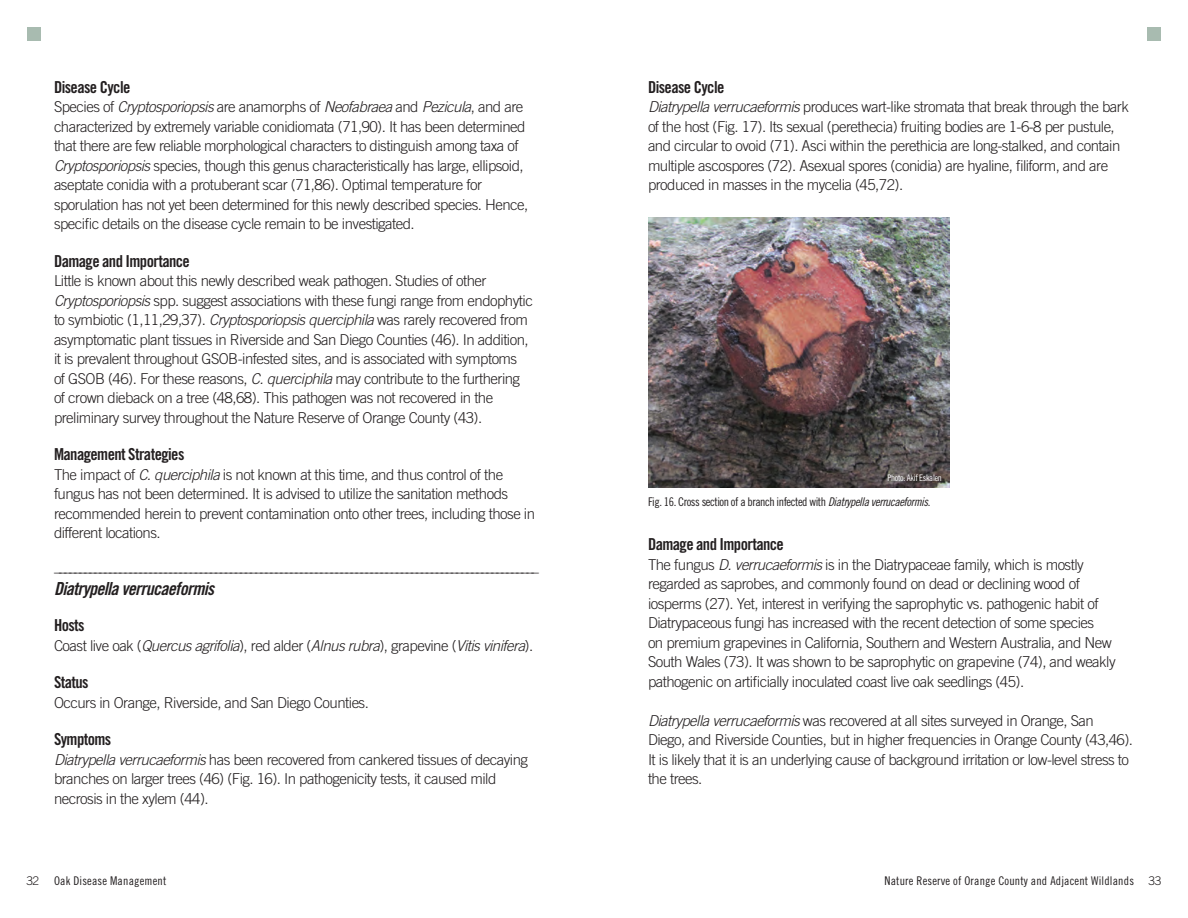
<style>
.page{position:relative;width:1188px;height:918px;background:#fff}
.page>*{position:absolute;margin:0;border:0;box-sizing:border-box;transform-origin:0 0}
.Latin{font:18px "Trade Gothic LT Std Bd Cn 20 Obl";letter-spacing:-.035em;color:#231f20}
.Sub_2{font:16.5px "Trade Gothic LT Std Bd Cn 20";letter-spacing:-.035em;color:#231f20}
.body{font:300 15px/19.5px "Trade Gothic LT Std";letter-spacing:-.035em;color:#231f20}
.body-2{font:italic 300 15px "Trade Gothic LT Std";letter-spacing:-.035em;color:#231f20}
.Fig_1{font:12px "Trade Gothic LT Std Cn 18";letter-spacing:.015em;color:#231f20}
.Fig_1-2{font:12px "Trade Gothic LT Std Cn 18";letter-spacing:-.035em;color:#231f20}
.Fig_1-3{font:9px "Trade Gothic LT Std Cn 18";letter-spacing:-.035em;color:#fff}
.s1{font-style:italic}
.s2{font-style:normal}
.s3{font-family:"Trade Gothic LT Std Cn 18 Obl"}
.s4{font-family:"Trade Gothic LT Std";font-weight:300}
</style>
<div class="page">
<div style="left:27px;top:27px;width:13px;height:13px;background:#a8bbb0"></div>
<div style="left:1148px;top:27px;width:13px;height:13px;background:#a8bbb0"></div>
<img style="left:648px;top:217px;width:301px;height:270px">
<p class="Sub_2" style="left:54px;top:77px;width:78px">Disease Cycle</p>
<p class="body" style="left:54px;top:97px;width:476px">Species of <span class="s1">Cryptosporiopsis</span> are anamorphs of <span class="s1">Neofabraea</span> and <span class="s1">Pezicula</span>, and are characterized by extremely variable conidiomata (71,90). It has been determined that there are few reliable morphological characters to distinguish among taxa of <span class="s1">Cryptosporiopsis</span> species, though this genus characteristically has large, ellipsoid, aseptate conidia with a protuberant scar (71,86). Optimal temperature for sporulation has not yet been determined for this newly described species. Hence, specific details on the disease cycle remain to be investigated.</p>
<p class="Sub_2" style="left:54px;top:251px;width:137px">Damage and Importance</p>
<p class="body" style="left:54px;top:271px;width:480px">Little is known about this newly described weak pathogen. Studies of other <span class="s1">Cryptosporiopsis</span> spp. suggest associations with these fungi range from endophytic to symbiotic (1,11,29,37). <span class="s1">Cryptosporiopsis querciphila</span> was rarely recovered from asymptomatic plant tissues in Riverside and San Diego Counties (46). In addition, it is prevalent throughout GSOB-infested sites, and is associated with symptoms<br>of GSOB (46). For these reasons, <span class="s1">C. querciphila</span> may contribute to the furthering of crown dieback on a tree (48,68). This pathogen was not recovered in the preliminary survey throughout the Nature Reserve of Orange County (43).</p>
<p class="Sub_2" style="left:54px;top:445px;width:132px">Management Strategies</p>
<p class="body" style="left:54px;top:465px;width:483px">The impact of <span class="s1">C. querciphila</span> is not known at this time, and thus control of the fungus has not been determined. It is advised to utilize the sanitation methods recommended herein to prevent contamination onto other trees, including those in different locations.</p>
<p class="body" style="left:54px;top:562px;width:486px">––––––––––––––––––––––––––––––––––––––––––––––––––––––––––––––––––––––––––––––––––––––––––––––––</p>
<p class="Latin" style="left:54px;top:578px;width:162px">Diatrypella verrucaeformis</p>
<p class="Sub_2" style="left:54px;top:616px;width:32px">Hosts</p>
<p class="body-2" style="left:54px;top:637px;width:478px"><span class="s2">Coast live oak (</span>Quercus agrifolia<span class="s2">), red alder (</span>Alnus rubra<span class="s2">), grapevine (</span>Vitis vinifera<span class="s2">).</span></p>
<p class="Sub_2" style="left:54px;top:673px;width:36px">Status</p>
<p class="body" style="left:54px;top:693px;width:314px">Occurs in Orange, Riverside, and San Diego Counties.</p>
<p class="Sub_2" style="left:54px;top:730px;width:59px">Symptoms</p>
<p class="body" style="left:54px;top:750px;width:476px"><span class="s1">Diatrypella verrucaeformis</span> has been recovered from cankered tissues of decaying branches on larger trees (46) (Fig. 16). In pathogenicity tests, it caused mild necrosis in the xylem (44).</p>
<p class="Sub_2" style="left:648px;top:77px;width:78px">Disease Cycle</p>
<p class="body" style="left:648px;top:97px;width:482px"><span class="s1">Diatrypella verrucaeformis</span> produces wart-like stromata that break through the bark of the host (Fig. 17). Its sexual (perethecia) fruiting bodies are 1-6-8 per pustule, and circular to ovoid (71). Asci within the perethicia are long-stalked, and contain multiple ascospores (72). Asexual spores (conidia) are hyaline, filiform, and are produced in masses in the mycelia (45,72).</p>
<p class="Fig_1-3" style="left:888px;top:472px;width:56px">Photo: Akif Eskalen</p>
<p class="Fig_1-2" style="left:648px;top:495px;width:284px">Fig. 16. Cross section of a branch infected with <span class="s3">Diatrypella verrucaeformis</span>.</p>
<p class="Sub_2" style="left:648px;top:535px;width:137px">Damage and Importance</p>
<p class="body" style="left:648px;top:555px;width:469px">The fungus <span class="s1">D. verrucaeformis</span> is in the Diatrypaceae family, which is mostly regarded as saprobes, and commonly found on dead or declining wood of iosperms (27). Yet, interest in verifying the saprophytic vs. pathogenic habit of Diatrypaceous fungi has increased with the recent detection of some species<br>on premium grapevines in California, Southern and Western Australia, and New South Wales (73). It was shown to be saprophytic on grapevine (74), and weakly pathogenic on artificially inoculated coast live oak seedlings (45).</p>
<p class="body" style="left:648px;top:711px;width:484px"><span class="s1">Diatrypella verrucaeformis</span> was recovered at all sites surveyed in Orange, San Diego, and Riverside Counties, but in higher frequencies in Orange County (43,46).<br>It is likely that it is an underlying cause of background irritation or low-level stress to the trees.</p>
<p class="Fig_1" style="left:26px;top:873px;width:142px"><span class="s4">32</span> Oak Disease Management</p>
<p class="Fig_1" style="left:885px;top:873px;width:278px">Nature Reserve of Orange County and Adjacent Wildlands <span class="s4">33</span></p>
</div>
